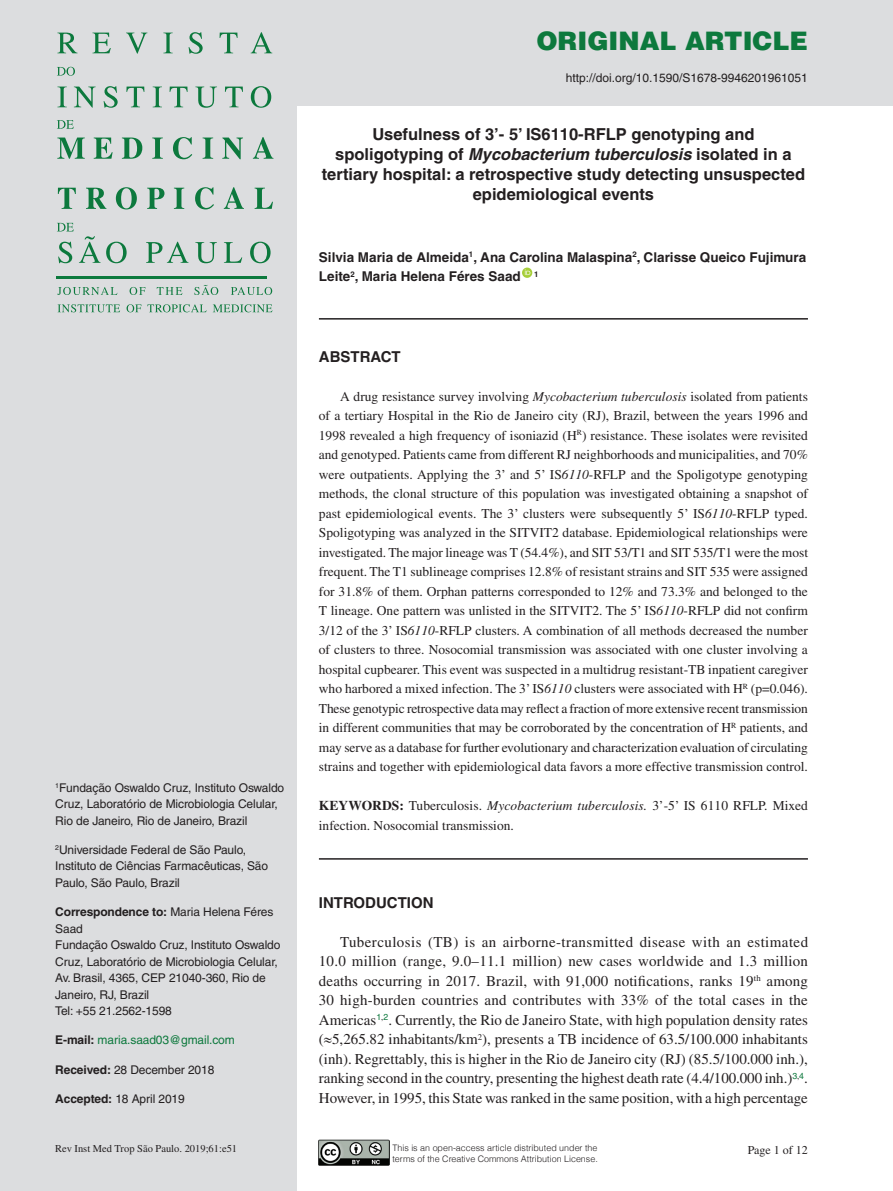
<style>
.page{position:relative;width:893px;height:1191px;background:#fff}
.page>*{position:absolute;margin:0;border:0;box-sizing:border-box;transform-origin:0 0}
.t1{font:900 25.5px "Helvetica";color:#0d793d}
.t2{font:700 16.5px/19.8px "Helvetica";color:#231f20;text-align:center}
.t3{font:15px/19.5px "Times";letter-spacing:-.005em;color:#231f20;text-align:justify}
.t4{font:700 15px "Helvetica";color:#231f20}
.t5{font:13.5px/19.5px "Times";color:#231f20;text-align:justify}
.t6{font:700 13.5px/19.5px "Helvetica";color:#231f20}
.t7{font:12px/16.5px "Helvetica";letter-spacing:-.01em;color:#231f20}
.t8{font:12px "Helvetica";letter-spacing:-.01em;color:#0d793d}
.t9{font:12px "Times";color:#231f20}
.t10{font:10.5px "Times";color:#231f20}
.t11{font:300 8.85px/10.6px "Helvetica";color:#231f20}
.s1{font-style:italic}
.s2{font-weight:700}
.s3{font-weight:700;color:#231f20}
</style>
<div class="page">
<div style="left:0;top:0;width:297px;height:1191px;background:#dcdddf"></div>
<div style="left:22px;top:0;width:871px;height:106px;background:#dcdddf"></div>
<svg style="left:57px;top:33px;width:21px;height:20px"></svg>
<svg style="left:92px;top:33px;width:19px;height:20px"></svg>
<svg style="left:126px;top:33px;width:21px;height:21px"></svg>
<svg style="left:163px;top:33px;width:10px;height:20px"></svg>
<svg style="left:189px;top:32px;width:14px;height:22px"></svg>
<svg style="left:220px;top:33px;width:18px;height:20px"></svg>
<svg style="left:251px;top:32px;width:21px;height:21px"></svg>
<svg style="left:57px;top:87px;width:10px;height:20px"></svg>
<svg style="left:74px;top:87px;width:22px;height:21px"></svg>
<svg style="left:104px;top:86px;width:14px;height:22px"></svg>
<svg style="left:126px;top:87px;width:18px;height:20px"></svg>
<svg style="left:153px;top:87px;width:9px;height:20px"></svg>
<svg style="left:170px;top:87px;width:18px;height:20px"></svg>
<svg style="left:195px;top:87px;width:22px;height:21px"></svg>
<svg style="left:225px;top:87px;width:18px;height:20px"></svg>
<svg style="left:251px;top:86px;width:20px;height:22px"></svg>
<svg style="left:57px;top:137px;width:28px;height:22px"></svg>
<svg style="left:94px;top:137px;width:19px;height:22px"></svg>
<svg style="left:122px;top:137px;width:20px;height:22px"></svg>
<svg style="left:152px;top:137px;width:11px;height:22px"></svg>
<svg style="left:173px;top:137px;width:19px;height:22px"></svg>
<svg style="left:203px;top:137px;width:10px;height:22px"></svg>
<svg style="left:222px;top:137px;width:21px;height:22px"></svg>
<svg style="left:253px;top:137px;width:20px;height:22px"></svg>
<svg style="left:58px;top:188px;width:18px;height:21px"></svg>
<svg style="left:86px;top:188px;width:20px;height:21px"></svg>
<svg style="left:116px;top:187px;width:21px;height:22px"></svg>
<svg style="left:147px;top:188px;width:17px;height:21px"></svg>
<svg style="left:174px;top:188px;width:10px;height:21px"></svg>
<svg style="left:195px;top:187px;width:19px;height:22px"></svg>
<svg style="left:224px;top:187px;width:20px;height:22px"></svg>
<svg style="left:255px;top:188px;width:18px;height:21px"></svg>
<svg style="left:146px;top:242px;width:43px;height:21px"></svg>
<svg style="left:195px;top:242px;width:22px;height:21px"></svg>
<svg style="left:224px;top:242px;width:18px;height:21px"></svg>
<svg style="left:250px;top:242px;width:21px;height:21px"></svg>
<svg style="left:57px;top:223px;width:70px;height:40px"></svg>
<svg style="left:57px;top:120px;width:17px;height:9px"></svg>
<svg style="left:57px;top:67px;width:18px;height:9px"></svg>
<svg style="left:57px;top:287px;width:60px;height:8px"></svg>
<svg style="left:130px;top:287px;width:15px;height:8px"></svg>
<svg style="left:157px;top:287px;width:25px;height:8px"></svg>
<svg style="left:194px;top:285px;width:24px;height:10px"></svg>
<svg style="left:231px;top:287px;width:41px;height:8px"></svg>
<svg style="left:58px;top:304px;width:62px;height:8px"></svg>
<svg style="left:127px;top:304px;width:14px;height:8px"></svg>
<svg style="left:147px;top:304px;width:60px;height:8px"></svg>
<svg style="left:213px;top:304px;width:59px;height:8px"></svg>
<hr style="left:56px;top:276px;width:210px;height:2px;background:#0c793d">
<img style="left:319px;top:1139px;width:70px;height:26px">
<hr style="left:319px;top:318px;width:489px;height:1px;background:#231f20">
<hr style="left:319px;top:858px;width:489px;height:1px;background:#231f20">
<svg style="left:522px;top:267px;width:10px;height:11px"></svg>
<svg style="left:525px;top:269px;width:5px;height:6px"></svg>
<h1 class="t1" style="left:536px;top:24px;width:273px">ORIGINAL ARTICLE</h1>
<p class="t7" style="left:566px;top:69px;width:244px">http://doi.org/10.1590/S1678-9946201961051</p>
<p class="t2" style="left:322px;top:124px;width:485px">Usefulness of 3’- 5’ IS6110-RFLP genotyping and spoligotyping of <span class="s1">Mycobacterium tuberculosis</span> isolated in a tertiary hospital: a retrospective study detecting unsuspected epidemiological events</p>
<p class="t7" style="left:55px;top:779px;width:230px"><sup>1</sup>Fundação Oswaldo Cruz, Instituto Oswaldo<br>Cruz, Laboratório de Microbiologia Celular,<br>Rio de Janeiro, Rio de Janeiro, Brazil</p>
<p class="t7" style="left:55px;top:841px;width:214px"><sup>2</sup>Universidade Federal de São Paulo,<br>Instituto de Ciências Farmacêuticas, São<br>Paulo, São Paulo, Brazil</p>
<p class="t7" style="left:55px;top:903px;width:227px"><span class="s2">Correspondence to:</span> Maria Helena Féres<br>Saad<br>Fundação Oswaldo Cruz, Instituto Oswaldo<br>Cruz, Laboratório de Microbiologia Celular,<br>Av. Brasil, 4365, CEP 21040-360, Rio de<br>Janeiro, RJ, Brazil<br>Tel: +55 21.2562-1598</p>
<p class="t8" style="left:55px;top:1033px;width:181px"><span class="s3">E-mail:</span> maria.saad03@gmail.com</p>
<p class="t7" style="left:55px;top:1061px;width:161px"><span class="s2">Received:</span> 28 December 2018</p>
<p class="t7" style="left:55px;top:1090px;width:131px"><span class="s2">Accepted:</span> 18 April 2019</p>
<p class="t6" style="left:319px;top:247px;width:489px">Silvia Maria de Almeida<sup>1</sup>, Ana Carolina Malaspina<sup>2</sup>, Clarisse Queico Fujimura<br>Leite<sup>2</sup>, Maria Helena Féres Saad <sup>1</sup></p>
<p class="t4" style="left:319px;top:347px;width:83px">ABSTRACT</p>
<p class="t5" style="left:319px;top:386px;width:491px;text-indent:21px">A drug resistance survey involving <span class="s1">Mycobacterium tuberculosis</span> isolated from patients of a tertiary Hospital in the Rio de Janeiro city (RJ), Brazil, between the years 1996 and 1998 revealed a high frequency of isoniazid (H<sup>R</sup>) resistance. These isolates were revisited and genotyped. Patients came from different RJ neighborhoods and municipalities, and 70% were outpatients. Applying the 3’ and 5’ IS<span class="s1">6110</span>-RFLP and the Spoligotype genotyping methods, the clonal structure of this population was investigated obtaining a snapshot of past epidemiological events. The 3’ clusters were subsequently 5’ IS<span class="s1">6110</span>-RFLP typed.<br>Spoligotyping was analyzed in the SITVIT2 database. Epidemiological relationships were investigated. The major lineage was T (54.4%), and SIT 53/T1 and SIT 535/T1 were the most frequent. The T1 sublineage comprises 12.8% of resistant strains and SIT 535 were assigned for 31.8% of them. Orphan patterns corresponded to 12% and 73.3% and belonged to the T lineage. One pattern was unlisted in the SITVIT2. The 5’ IS<span class="s1">6110</span>-RFLP did not confirm 3/12 of the 3’ IS<span class="s1">6110</span>-RFLP clusters. A combination of all methods decreased the number of clusters to three. Nosocomial transmission was associated with one cluster involving a hospital cupbearer. This event was suspected in a multidrug resistant-TB inpatient caregiver who harbored a mixed infection. The 3’ IS<span class="s1">6110</span> clusters were associated with H<sup>R</sup> (p=0.046).<br>These genotypic retrospective data may reflect a fraction of more extensive recent transmission in different communities that may be corroborated by the concentration of H<sup>R</sup> patients, and may serve as a database for further evolutionary and characterization evaluation of circulating strains and together with epidemiological data favors a more effective transmission control.</p>
<p class="t5" style="left:319px;top:796px;width:491px"><span class="s2">KEYWORDS:</span> Tuberculosis. <span class="s1">Mycobacterium tuberculosis.</span> 3’-5’ IS 6110 RFLP. Mixed infection. Nosocomial transmission.</p>
<p class="t4" style="left:319px;top:893px;width:116px">INTRODUCTION</p>
<p class="t3" style="left:319px;top:932px;width:491px;text-indent:21px">Tuberculosis (TB) is an airborne-transmitted disease with an estimated 10.0 million (range, 9.0–11.1 million) new cases worldwide and 1.3 million deaths occurring in 2017. Brazil, with 91,000 notifications, ranks 19<sup>th</sup> among 30 high-burden countries and contributes with 33% of the total cases in the Americas<sup>1</sup><sup>,</sup><sup>2</sup>. Currently, the Rio de Janeiro State, with high population density rates (≈5,265.82 inhabitants/km<sup>2</sup>), presents a TB incidence of 63.5/100.000 inhabitants (inh). Regrettably, this is higher in the Rio de Janeiro city (RJ) (85.5/100.000 inh.), ranking second in the country, presenting the highest death rate (4.4/100.000 inh.)<sup>3</sup><sup>,</sup><sup>4</sup>.<br>However, in 1995, this State was ranked in the same position, with a high percentage</p>
<p class="t11" style="left:392px;top:1142px;width:207px">This is an open-access article distributed under the terms of the Creative Commons Attribution License.</p>
<p class="t10" style="left:55px;top:1143px;width:183px">Rev Inst Med Trop São Paulo. 2019;61:e51</p>
<p class="t9" style="left:748px;top:1142px;width:62px">Page 1 of 12</p>
</div>
